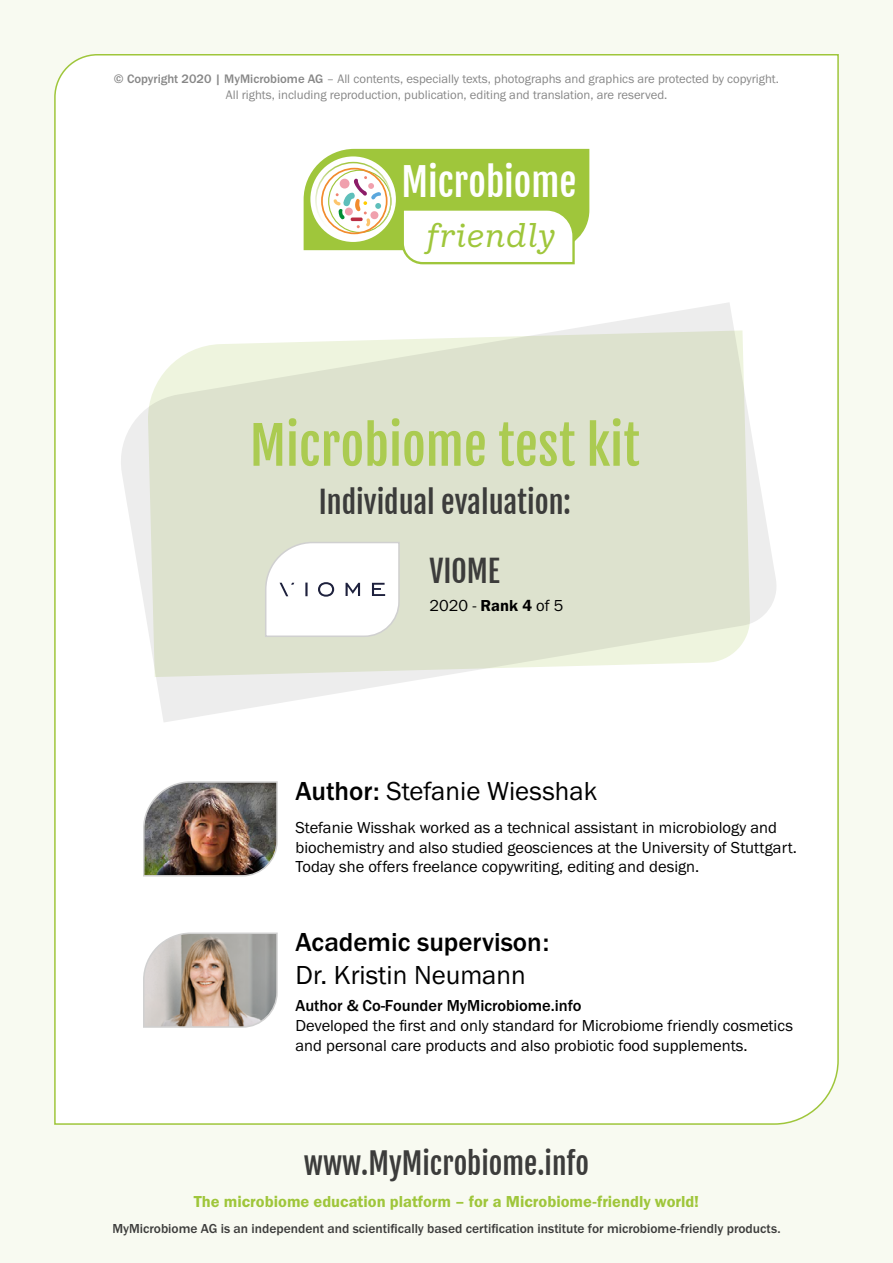
<style>
.page{position:relative;width:893px;height:1263px;background:#f8faf1}
.page>*{position:absolute;margin:0;border:0;box-sizing:border-box;transform-origin:0 0}
.t1{font:51.3px "Fjalla One";color:#abcb51}
.t2{font:37.8px "Fjalla One";color:#fff}
.t3{font:italic 33px "Ivy Style TW";color:#9fc63b}
.t4{font:30px "Fjalla One";color:#3c3c3b}
.t5{font:29.25px "Fjalla One";color:#3c3c3b}
.t6{font:27px "Franklin Gothic URW Boo";color:#000}
.t7{font:500 27px "Franklin Gothic URW";color:#000}
.t8{font:16.5px/19.8px "Franklin Gothic URW Boo";color:#000}
.t9{font:16.5px "Franklin Gothic URW Dem";color:#9fc63b}
.t10{font:500 16.5px "Franklin Gothic URW";color:#000}
.t11{font:500 13.5px "Franklin Gothic URW";color:#3c3c3b}
.t12{font:12.75px/15.3px "Franklin Gothic URW Boo";color:#878787;text-align:center}
.s1{font-family:"Franklin Gothic URW";font-weight:500}
.s2{font-family:"Franklin Gothic URW Dem"}
</style>
<div class="page">
<div style="left:54px;top:54px;width:785px;height:1071px;background:#fff"></div>
<svg style="left:116px;top:302px;width:664px;height:420px;fill:#fff"></svg>
<svg style="left:147px;top:330px;width:604px;height:347px;background:#e0e4d2"></svg>
<svg style="left:304px;top:149px;width:285px;height:116px"></svg>
<svg style="left:264px;top:541px;width:136px;height:97px"></svg>
<img style="left:142px;top:780px;width:136px;height:97px">
<svg style="left:142px;top:932px;width:136px;height:96px;background:#baaea4"></svg>
<p class="t12" style="left:114px;top:71px;width:666px"><span class="s1">© Copyright 2020 | MyMicrobiome AG</span> – All contents, especially texts, photographs and graphics are protected by copyright.<br>All rights, including reproduction, publication, editing and translation, are reserved.</p>
<h2 class="t2" style="left:402px;top:159px;width:176px">Microbiome</h2>
<h3 class="t3" style="left:425px;top:211px;width:131px">friendly</h3>
<h1 class="t1" style="left:250px;top:414px;width:392px">Microbiome test kit</h1>
<h3 class="t4" style="left:319px;top:483px;width:254px">Individual evaluation:</h3>
<h3 class="t4" style="left:429px;top:552px;width:72px">VIOME</h3>
<p class="t8" style="left:429px;top:595px;width:135px">2020 - <span class="s2">Rank 4</span> of 5</p>
<h3 class="t6" style="left:296px;top:774px;width:303px"><span class="s1">Author:</span> Stefanie Wiesshak</h3>
<p class="t8" style="left:296px;top:817px;width:503px">Stefanie Wisshak worked as a technical assistant in microbiology and biochemistry and also studied geosciences at the University of Stuttgart.<br>Today she offers freelance copywriting, editing and design.</p>
<h3 class="t7" style="left:296px;top:925px;width:255px">Academic supervison:</h3>
<h3 class="t6" style="left:296px;top:958px;width:232px">Dr. Kristin Neumann</h3>
<p class="t10" style="left:296px;top:995px;width:287px">Author &amp; Co-Founder MyMicrobiome.info</p>
<p class="t8" style="left:296px;top:1015px;width:499px">Developed the first and only standard for Microbiome friendly cosmetics and personal care products and also probiotic food supplements.</p>
<h3 class="t5" style="left:304px;top:1145px;width:287px">www.MyMicrobiome.info</h3>
<p class="t9" style="left:194px;top:1191px;width:507px">The microbiome education platform – for a Microbiome-friendly world!</p>
<p class="t11" style="left:112px;top:1220px;width:670px">MyMicrobiome AG is an independent and scientifically based certification institute for microbiome-friendly products.</p>
</div>
